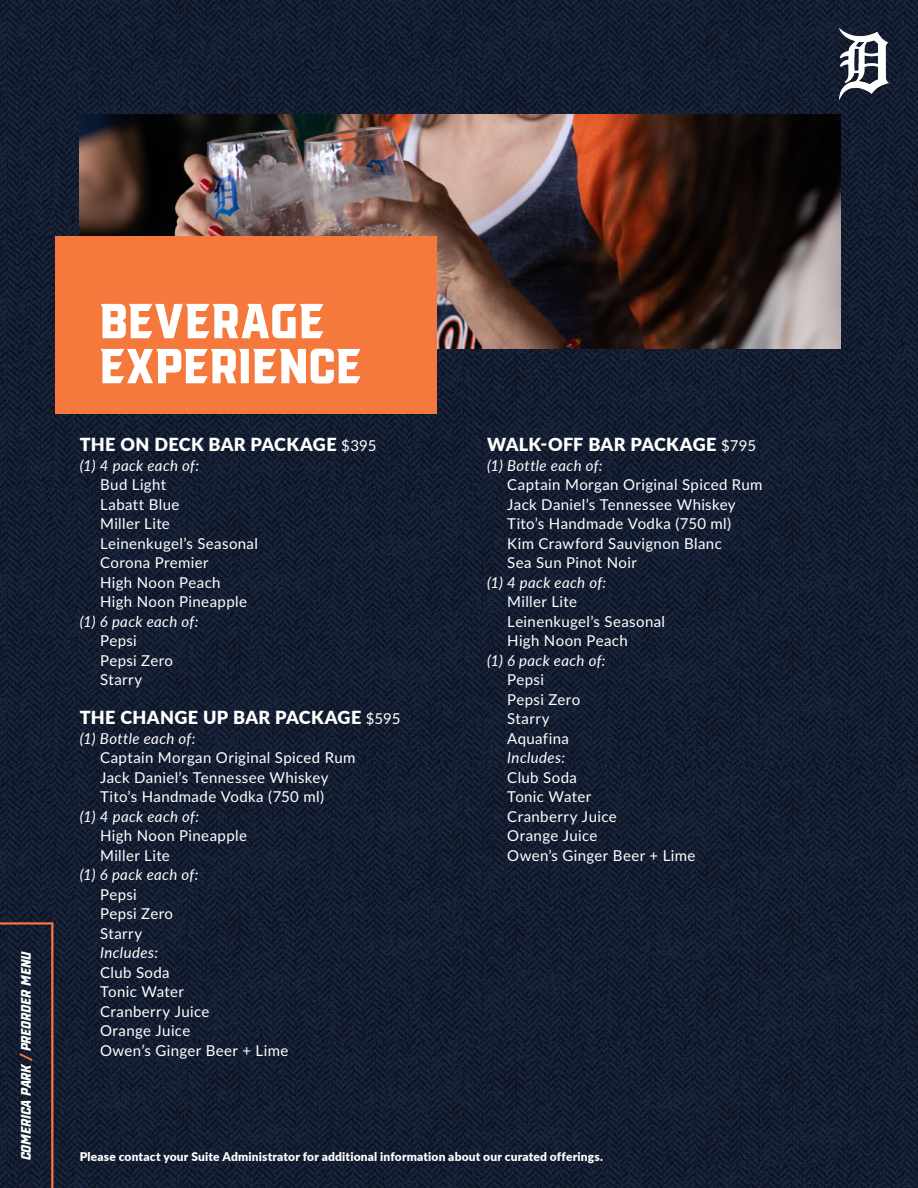
<style>
.page{position:relative;width:918px;height:1188px;background:#fff}
.page>*{position:absolute;margin:0;border:0;box-sizing:border-box;transform-origin:0 0}
.t1{font:54px "VTF Redzone Classic";letter-spacing:.01em;color:#fff}
.t2{font:900 18px "Lato";letter-spacing:.015em;color:#fff}
.t3{font:15px "Lato";letter-spacing:.025em;color:#fff}
.t4{font:italic 15px "Lato";letter-spacing:.025em;color:#fff}
.t5{font:italic 15px "VTF Redzone Classic";color:#fff}
.t6{font:900 12px "Lato";letter-spacing:.015em;color:#fff}
.s1{color:#f5783d}
.s2{font-weight:400;font-size:15px}
</style>
<div class="page">
<img style="left:0;top:0;width:918px;height:1188px">
<svg style="left:0;top:921px;width:55px;height:267px;background:#1e2131"></svg>
<img style="left:839px;top:28px;width:49px;height:72px">
<img style="left:80px;top:114px;width:760px;height:235px">
<div style="left:55px;top:236px;width:381px;height:178px;background:#f5783d"></div>
<p class="t5" style="left:19px;top:1160px;width:211px;rotate:-90deg">COMERICA PARK <span class="s1">/</span> PREORDER MENU</p>
<p class="t1" style="left:99px;top:294px;width:226px">BEVERAGE</p>
<p class="t1" style="left:99px;top:339px;width:263px">EXPERIENCE</p>
<p class="t2" style="left:80px;top:431px;width:298px">THE ON DECK BAR PACKAGE <span class="s2">$395</span></p>
<p class="t4" style="left:80px;top:455px;width:121px">(1) 4 pack each of:</p>
<p class="t3" style="left:100px;top:474px;width:67px">Bud Light</p>
<p class="t3" style="left:100px;top:494px;width:81px">Labatt Blue</p>
<p class="t3" style="left:100px;top:513px;width:71px">Miller Lite</p>
<p class="t3" style="left:100px;top:533px;width:159px">Leinenkugel’s Seasonal</p>
<p class="t3" style="left:100px;top:552px;width:110px">Corona Premier</p>
<p class="t3" style="left:100px;top:572px;width:122px">High Noon Peach</p>
<p class="t3" style="left:100px;top:591px;width:148px">High Noon Pineapple</p>
<p class="t4" style="left:80px;top:611px;width:120px">(1) 6 pack each of:</p>
<p class="t3" style="left:100px;top:630px;width:38px">Pepsi</p>
<p class="t3" style="left:100px;top:650px;width:74px">Pepsi Zero</p>
<p class="t3" style="left:100px;top:669px;width:44px">Starry</p>
<p class="t2" style="left:80px;top:704px;width:322px">THE CHANGE UP BAR PACKAGE <span class="s2">$595</span></p>
<p class="t4" style="left:80px;top:728px;width:117px">(1) Bottle each of:</p>
<p class="t3" style="left:100px;top:747px;width:257px">Captain Morgan Original Spiced Rum</p>
<p class="t3" style="left:100px;top:767px;width:230px">Jack Daniel’s Tennessee Whiskey</p>
<p class="t3" style="left:100px;top:786px;width:225px">Tito’s Handmade Vodka (750 ml)</p>
<p class="t4" style="left:80px;top:806px;width:121px">(1) 4 pack each of:</p>
<p class="t3" style="left:100px;top:825px;width:148px">High Noon Pineapple</p>
<p class="t3" style="left:100px;top:845px;width:71px">Miller Lite</p>
<p class="t4" style="left:80px;top:864px;width:120px">(1) 6 pack each of:</p>
<p class="t3" style="left:100px;top:884px;width:38px">Pepsi</p>
<p class="t3" style="left:100px;top:903px;width:74px">Pepsi Zero</p>
<p class="t3" style="left:100px;top:923px;width:44px">Starry</p>
<p class="t4" style="left:100px;top:942px;width:59px">Includes:</p>
<p class="t3" style="left:100px;top:962px;width:71px">Club Soda</p>
<p class="t3" style="left:100px;top:981px;width:85px">Tonic Water</p>
<p class="t3" style="left:100px;top:1001px;width:111px">Cranberry Juice</p>
<p class="t3" style="left:100px;top:1020px;width:92px">Orange Juice</p>
<p class="t3" style="left:100px;top:1040px;width:190px">Owen’s Ginger Beer + Lime</p>
<p class="t2" style="left:487px;top:431px;width:271px">WALK-OFF BAR PACKAGE <span class="s2">$795</span></p>
<p class="t4" style="left:487px;top:455px;width:117px">(1) Bottle each of:</p>
<p class="t3" style="left:507px;top:474px;width:257px">Captain Morgan Original Spiced Rum</p>
<p class="t3" style="left:507px;top:494px;width:230px">Jack Daniel’s Tennessee Whiskey</p>
<p class="t3" style="left:507px;top:513px;width:225px">Tito’s Handmade Vodka (750 ml)</p>
<p class="t3" style="left:507px;top:533px;width:216px">Kim Crawford Sauvignon Blanc</p>
<p class="t3" style="left:507px;top:552px;width:131px">Sea Sun Pinot Noir</p>
<p class="t4" style="left:487px;top:572px;width:121px">(1) 4 pack each of:</p>
<p class="t3" style="left:507px;top:591px;width:71px">Miller Lite</p>
<p class="t3" style="left:507px;top:611px;width:159px">Leinenkugel’s Seasonal</p>
<p class="t3" style="left:507px;top:630px;width:122px">High Noon Peach</p>
<p class="t4" style="left:487px;top:650px;width:120px">(1) 6 pack each of:</p>
<p class="t3" style="left:507px;top:669px;width:38px">Pepsi</p>
<p class="t3" style="left:507px;top:689px;width:74px">Pepsi Zero</p>
<p class="t3" style="left:507px;top:708px;width:44px">Starry</p>
<p class="t3" style="left:507px;top:728px;width:63px">Aquafina</p>
<p class="t4" style="left:507px;top:747px;width:59px">Includes:</p>
<p class="t3" style="left:507px;top:767px;width:71px">Club Soda</p>
<p class="t3" style="left:507px;top:786px;width:85px">Tonic Water</p>
<p class="t3" style="left:507px;top:806px;width:111px">Cranberry Juice</p>
<p class="t3" style="left:507px;top:825px;width:92px">Orange Juice</p>
<p class="t3" style="left:507px;top:845px;width:190px">Owen’s Ginger Beer + Lime</p>
<p class="t6" style="left:80px;top:1147px;width:525px">Please contact your Suite Administrator for additional information about our curated offerings.</p>
</div>
